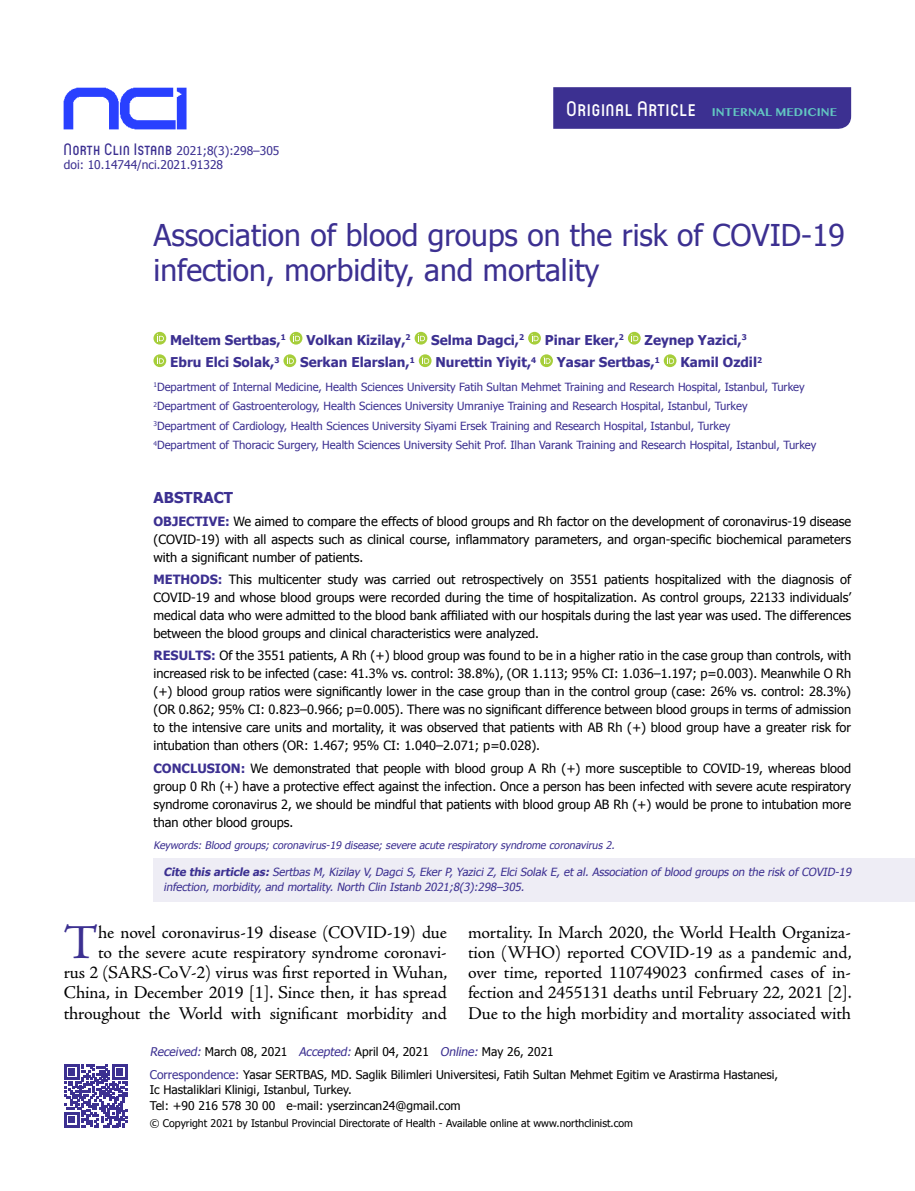
<style>
.page{position:relative;width:915px;height:1191px;background:#fff}
.page>*{position:absolute;margin:0;border:0;box-sizing:border-box;transform-origin:0 0}
.t1{font:48.9px "Adobe Jenson Pro";color:#3c3091}
.t2{font:30px/34.5px "Tahoma";color:#3c3091}
.t3{font:18px/20.2px "Adobe Jenson Pro";letter-spacing:-.01em;color:#000;text-align:right}
.t4{font:700 15px "Tahoma";color:#3c3091}
.t5{font:700 13.5px "Tahoma";color:#3c3091}
.t6{font:12.75px/18px "Tahoma";color:#000;text-align:justify}
.t7{font:12px/23px "Tahoma";color:#000}
.t8{font:12px/14.4px "Tahoma";color:#3c3091}
.t9{font:11.25px/19.5px "Tahoma";color:#3c3091}
.t10{font:italic 11.25px/15px "Tahoma";color:#3c3091}
.t11{font:700 11.25px "Tamil MN";color:#62c6c1}
.t12{font:10.5px "Tahoma";color:#000}
.t13{font:italic 10.5px "Tahoma";color:#3c3091}
.s1{font-family:"Circula";font-weight:500;font-size:16.5px}
.s2{font-family:"Circula";font-weight:500;font-size:21px;color:#fff}
.s3{font-weight:700;color:#3c3091}
.s4{font-weight:700}
.s5{font-style:italic;color:#3c3091}
.s6{color:#3c3091}
</style>
<div class="page">
<svg style="left:153px;top:332px;width:13px;height:12px"></svg>
<svg style="left:157px;top:334px;width:7px;height:7px"></svg>
<svg style="left:289px;top:332px;width:13px;height:12px"></svg>
<svg style="left:293px;top:334px;width:7px;height:7px"></svg>
<svg style="left:414px;top:332px;width:13px;height:12px"></svg>
<svg style="left:418px;top:334px;width:7px;height:7px"></svg>
<svg style="left:528px;top:332px;width:12px;height:12px"></svg>
<svg style="left:531px;top:334px;width:7px;height:7px"></svg>
<svg style="left:627px;top:332px;width:13px;height:12px"></svg>
<svg style="left:631px;top:334px;width:7px;height:7px"></svg>
<svg style="left:153px;top:354px;width:13px;height:13px"></svg>
<svg style="left:157px;top:357px;width:7px;height:7px"></svg>
<svg style="left:283px;top:354px;width:13px;height:13px"></svg>
<svg style="left:287px;top:357px;width:7px;height:7px"></svg>
<svg style="left:418px;top:354px;width:13px;height:13px"></svg>
<svg style="left:422px;top:357px;width:7px;height:7px"></svg>
<svg style="left:540px;top:354px;width:12px;height:13px"></svg>
<svg style="left:543px;top:357px;width:7px;height:7px"></svg>
<svg style="left:663px;top:354px;width:13px;height:13px"></svg>
<svg style="left:667px;top:357px;width:7px;height:7px"></svg>
<img style="left:63px;top:87px;width:124px;height:42px">
<div style="left:553px;top:87px;width:297px;height:42px;background:#3c3091"></div>
<svg style="left:64px;top:1064px;width:63px;height:63px"></svg>
<div style="left:153px;top:858px;width:761px;height:44px;background:#eeedf5"></div>
<p class="t8" style="left:64px;top:143px;width:217px"><span class="s1">North Clin Istanb</span> 2021;8(3):298–305 doi: 10.14744/nci.2021.91328</p>
<p class="t11" style="left:566px;top:105px;width:272px"><span class="s2">Orıgınal Article</span> INTERNAL MEDICINE</p>
<h2 class="t2" style="left:153px;top:217px;width:692px">Association of blood groups on the risk of COVID-19 infection, morbidity, and mortality</h2>
<p class="t5" style="left:170px;top:330px;width:117px">Meltem Sertbas,<sup>1</sup></p>
<p class="t5" style="left:306px;top:330px;width:106px">Volkan Kizilay,<sup>2</sup></p>
<p class="t5" style="left:431px;top:330px;width:94px">Selma Dagci,<sup>2</sup></p>
<p class="t5" style="left:544px;top:330px;width:81px">Pinar Eker,<sup>2</sup></p>
<p class="t5" style="left:644px;top:330px;width:104px">Zeynep Yazici,<sup>3</sup></p>
<p class="t5" style="left:170px;top:353px;width:111px">Ebru Elci Solak,<sup>3</sup></p>
<p class="t5" style="left:300px;top:353px;width:116px">Serkan Elarslan,<sup>1</sup></p>
<p class="t5" style="left:435px;top:353px;width:102px">Nurettin Yiyit,<sup>4</sup></p>
<p class="t5" style="left:556px;top:353px;width:104px">Yasar Sertbas,<sup>1</sup></p>
<p class="t5" style="left:680px;top:353px;width:83px">Kamil Ozdil<sup>2</sup></p>
<p class="t9" style="left:153px;top:376px;width:664px"><sup>1</sup>Department of Internal Medicine, Health Sciences University Fatih Sultan Mehmet Training and Research Hospital, Istanbul, Turkey <sup>2</sup>Department of Gastroenterology, Health Sciences University Umraniye Training and Research Hospital, Istanbul, Turkey<br><sup>3</sup>Department of Cardiology, Health Sciences University Siyami Ersek Training and Research Hospital, Istanbul, Turkey<br><sup>4</sup>Department of Thoracic Surgery, Health Sciences University Sehit Prof. Ilhan Varank Training and Research Hospital, Istanbul, Turkey</p>
<p class="t4" style="left:153px;top:487px;width:81px">ABSTRACT</p>
<p class="t6" style="left:153px;top:511px;width:699px"><span class="s3">OBJECTIVE:</span> We aimed to compare the effects of blood groups and Rh factor on the development of coronavirus-19 disease (COVID-19) with all aspects such as clinical course, inflammatory parameters, and organ-specific biochemical parameters with a significant number of patients.</p>
<p class="t6" style="left:153px;top:570px;width:699px"><span class="s3">METHODS:</span> This multicenter study was carried out retrospectively on 3551 patients hospitalized with the diagnosis of COVID-19 and whose blood groups were recorded during the time of hospitalization. As control groups, 22133 individuals’ medical data who were admitted to the blood bank affiliated with our hospitals during the last year was used. The differences between the blood groups and clinical characteristics were analyzed.</p>
<p class="t6" style="left:153px;top:646px;width:699px"><span class="s3">RESULTS:</span> Of the 3551 patients, A Rh (+) blood group was found to be in a higher ratio in the case group than controls, with increased risk to be infected (case: 41.3% vs. control: 38.8%), (OR 1.113; 95% CI: 1.036–1.197; p=0.003). Meanwhile O Rh (+) blood group ratios were significantly lower in the case group than in the control group (case: 26% vs. control: 28.3%) (OR 0.862; 95% CI: 0.823–0.966; p=0.005). There was no significant difference between blood groups in terms of admission to the intensive care units and mortality, it was observed that patients with AB Rh (+) blood group have a greater risk for intubation than others (OR: 1.467; 95% CI: 1.040–2.071; p=0.028).</p>
<p class="t6" style="left:153px;top:758px;width:699px"><span class="s3">CONCLUSION:</span> We demonstrated that people with blood group A Rh (+) more susceptible to COVID-19, whereas blood group 0 Rh (+) have a protective effect against the infection. Once a person has been infected with severe acute respiratory syndrome coronavirus 2, we should be mindful that patients with blood group AB Rh (+) would be prone to intubation more than other blood groups.</p>
<p class="t13" style="left:153px;top:838px;width:465px">Keywords: Blood groups; coronavirus-19 disease; severe acute respiratory syndrome coronavirus 2.</p>
<p class="t10" style="left:163px;top:864px;width:691px"><span class="s4">Cite this article as:</span> Sertbas M, Kizilay V, Dagci S, Eker P, Yazici Z, Elci Solak E, et al. Association of blood groups on the risk of COVID-19 infection, morbidity, and mortality. North Clin Istanb 2021;8(3):298–305.</p>
<h1 class="t1" style="left:64px;top:914px;width:36px">T</h1>
<p class="t3" style="left:64px;top:922px;width:385px">he novel coronavirus-19 disease (COVID-19) due<br>to the severe acute respiratory syndrome coronavi-<br>rus 2 (SARS-CoV-2) virus was first reported in Wuhan, China, in December 2019 [1]. Since then, it has spread throughout the World with significant morbidity and</p>
<p class="t3" style="left:468px;top:922px;width:385px;text-align:justify">mortality. In March 2020, the World Health Organiza&shy;tion (WHO) reported COVID-19 as a pandemic and, over time, reported 110749023 confirmed cases of in&shy;fection and 2455131 deaths until February 22, 2021 [2].<br>Due to the high morbidity and mortality associated with</p>
<p class="t7" style="left:150px;top:1040px;width:629px"><span class="s5">Received:</span> March 08, 2021 <span class="s5">Accepted:</span> April 04, 2021 <span class="s5">Online:</span> May 26, 2021<br><span class="s6">Correspondence:</span> Yasar SERTBAS, MD. Saglik Bilimleri Universitesi, Fatih Sultan Mehmet Egitim ve Arastirma Hastanesi,</p>
<p class="t7" style="left:150px;top:1080px;width:312px;line-height:16.5px">Ic Hastaliklari Klinigi, Istanbul, Turkey.<br>Tel: +90 216 578 30 00 e-mail: yserzincan24@gmail.com</p>
<p class="t12" style="left:150px;top:1116px;width:484px">© Copyright 2021 by Istanbul Provincial Directorate of Health - Available online at www.northclinist.com</p>
</div>
